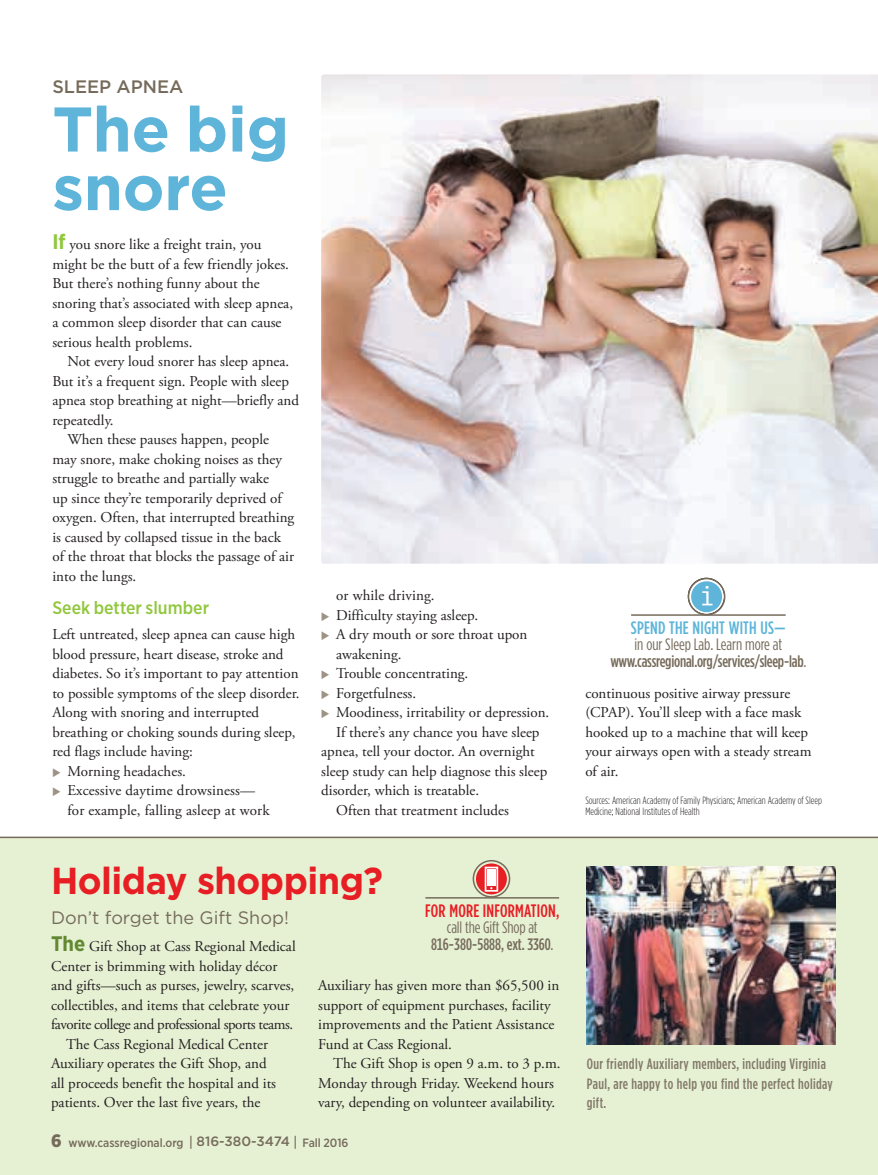
<style>
.page{position:relative;width:878px;height:1175px;background:#fff}
.page>*{position:absolute;margin:0;border:0;box-sizing:border-box;transform-origin:0 0}
.t1{font:700 63px/58.5px "Gotham";letter-spacing:-.005em;color:#5eb5d9}
.t2{font:700 37.5px "Gotham";letter-spacing:-.015em;color:#e71e24;scale:.96 1}
.t3{font:18px "Gotham";color:#766b5b}
.t4{font:500 18px "Gotham Condensed";letter-spacing:.01em;color:#5eb5d9}
.t5{font:500 18px "Gotham Condensed";letter-spacing:.01em;color:#e71e24}
.t6{font:500 18px "Gotham Narrow";color:#92c73d}
.t7{font:500 18px "Gotham";color:#766b5b}
.t8{font:500 16.5px/16.5px "Gotham Condensed";letter-spacing:-.015em;color:#766b5b;text-align:center}
.t9{font:15px/19.5px "Adobe Garamond Pro";color:#231f20}
.t10{font:500 15px/19.5px "Gotham Condensed";letter-spacing:.025em;color:#837969}
.t11{font:15px "Adobe Garamond Pro";letter-spacing:-.03em;color:#231f20}
.t12{font:500 12px "Gotham Narrow";color:#766b5b}
.t13{font:300 10.5px/10.5px "Gotham Condensed";color:#231f20}
.s1{font-family:"Gotham Narrow";font-weight:700;font-size:21px;color:#92c73d}
.s2{font-family:"Gotham Narrow";font-weight:700;font-size:21px;color:#628831}
.s3{font-weight:400}
.s4{font-weight:900;font-size:18px}
.s5{font-family:"Meta OT";font-stretch:condensed;font-size:13.5px}
.s6{font-family:"Gotham";font-size:13.5px}
</style>
<div class="page">
<div style="left:0;top:837px;width:878px;height:337px;background:#e6f1d4"></div>
<img style="left:321px;top:74px;width:557px;height:489px">
<hr style="left:631px;top:614px;width:154px;height:2px;background:#766b5b">
<div style="left:687px;top:578px;width:38px;height:37px;border:2px solid #766b5b;border-radius:50%"></div>
<div style="left:691px;top:581px;width:31px;height:31px;background:#5eb5d9;border-radius:50%"></div>
<svg style="left:702px;top:586px;width:10px;height:19px"></svg>
<hr style="left:425px;top:897px;width:134px;height:1px;background:#766b5b">
<img style="left:586px;top:866px;width:249px;height:178px">
<div style="left:472px;top:860px;width:38px;height:37px;border:2px solid #766b5b;border-radius:50%"></div>
<svg style="left:476px;top:863px;width:31px;height:31px"></svg>
<div style="left:484px;top:866px;width:14px;height:25px;border:2px solid #fff"></div>
<svg style="left:485px;top:864px;width:12px;height:35px"></svg>
<hr style="left:0;top:836px;width:878px;height:2px;background:#766b5b">
<p class="t7" style="left:52px;top:75px;width:132px">SLEEP APNEA</p>
<h1 class="t1" style="left:52px;top:100px;width:238px">The big snore</h1>
<p class="t9" style="left:52px;top:235px;width:242px"><span class="s1">If</span> you snore like a freight train, you might be the butt of a few friendly jokes.<br>But there’s nothing funny about the snoring that’s associated with sleep apnea, a common sleep disorder that can cause serious health problems.</p>
<p class="t9" style="left:67px;top:352px;width:223px">Not every loud snorer has sleep apnea.</p>
<p class="t9" style="left:52px;top:372px;width:238px">But it’s a frequent sign. People with sleep</p>
<p class="t9" style="left:52px;top:391px;width:248px">apnea stop breathing at night—briefly and</p>
<p class="t9" style="left:52px;top:411px;width:63px">repeatedly.</p>
<p class="t9" style="left:67px;top:430px;width:203px">When these pauses happen, people</p>
<p class="t9" style="left:52px;top:450px;width:231px">may snore, make choking noises as they</p>
<p class="t9" style="left:52px;top:469px;width:218px">struggle to breathe and partially wake</p>
<p class="t9" style="left:52px;top:489px;width:231px">up since they’re temporarily deprived of</p>
<p class="t9" style="left:52px;top:508px;width:243px">oxygen. Often, that interrupted breathing</p>
<p class="t9" style="left:52px;top:528px;width:230px">is caused by collapsed tissue in the back</p>
<p class="t9" style="left:52px;top:547px;width:243px">of the throat that blocks the passage of air</p>
<p class="t9" style="left:52px;top:567px;width:85px">into the lungs.</p>
<p class="t6" style="left:52px;top:596px;width:158px">Seek better slumber</p>
<p class="t9" style="left:52px;top:625px;width:244px">Left untreated, sleep apnea can cause high</p>
<p class="t9" style="left:52px;top:645px;width:233px">blood pressure, heart disease, stroke and</p>
<p class="t9" style="left:52px;top:664px;width:248px">diabetes. So it’s important to pay attention</p>
<p class="t9" style="left:52px;top:684px;width:249px">to possible symptoms of the sleep disorder.</p>
<p class="t9" style="left:52px;top:703px;width:208px">Along with snoring and interrupted</p>
<p class="t9" style="left:52px;top:723px;width:245px">breathing or choking sounds during sleep,</p>
<p class="t9" style="left:52px;top:742px;width:142px">red flags include having:</p>
<p class="t9" style="left:67px;top:762px;width:120px">Morning headaches.</p>
<p class="t9" style="left:67px;top:781px;width:189px">Excessive daytime drowsiness—</p>
<p class="t9" style="left:67px;top:801px;width:204px">for example, falling asleep at work</p>
<p class="t9" style="left:336px;top:586px;width:100px">or while driving.</p>
<p class="t9" style="left:336px;top:606px;width:144px">Difficulty staying asleep.</p>
<p class="t9" style="left:336px;top:625px;width:193px">A dry mouth or sore throat upon</p>
<p class="t9" style="left:336px;top:645px;width:67px">awakening.</p>
<p class="t9" style="left:336px;top:664px;width:134px">Trouble concentrating.</p>
<p class="t9" style="left:336px;top:684px;width:82px">Forgetfulness.</p>
<p class="t9" style="left:336px;top:703px;width:214px">Moodiness, irritability or depression.</p>
<p class="t9" style="left:336px;top:723px;width:205px">If there’s any chance you have sleep</p>
<p class="t9" style="left:321px;top:742px;width:215px">apnea, tell your doctor. An overnight</p>
<p class="t9" style="left:321px;top:762px;width:228px">sleep study can help diagnose this sleep</p>
<p class="t9" style="left:321px;top:781px;width:159px">disorder, which is treatable.</p>
<p class="t9" style="left:336px;top:801px;width:174px">Often that treatment includes</p>
<h2 class="t2" style="left:51px;top:856px;width:347px">Holiday shopping?</h2>
<p class="t3" style="left:51px;top:906px;width:239px">Don’t forget the Gift Shop!</p>
<p class="t9" style="left:51px;top:937px;width:246px"><span class="s2">The</span> Gift Shop at Cass Regional Medical</p>
<p class="t9" style="left:51px;top:957px;width:228px">Center is brimming with holiday décor</p>
<p class="t9" style="left:51px;top:976px;width:245px">and gifts—such as purses, jewelry, scarves,</p>
<p class="t9" style="left:51px;top:996px;width:240px">collectibles, and items that celebrate your</p>
<p class="t11" style="left:51px;top:1015px;width:244px">favorite college and professional sports teams.</p>
<p class="t9" style="left:66px;top:1035px;width:203px">The Cass Regional Medical Center</p>
<p class="t9" style="left:51px;top:1054px;width:217px">Auxiliary operates the Gift Shop, and</p>
<p class="t9" style="left:51px;top:1074px;width:227px">all proceeds benefit the hospital and its</p>
<p class="t9" style="left:51px;top:1093px;width:211px">patients. Over the last five years, the</p>
<p class="t5" style="left:425px;top:899px;width:135px">FOR MORE INFORMATION,</p>
<p class="t8" style="left:431px;top:919px;width:124px"><span class="s3">call the Gift Shop at<br></span>816-380-5888, ext. 3360<span class="s3">.</span></p>
<p class="t9" style="left:318px;top:976px;width:243px">Auxiliary has given more than $65,500 in support of equipment purchases, facility improvements and the Patient Assistance Fund at Cass Regional.</p>
<p class="t9" style="left:318px;top:1054px;width:244px;text-indent:15px">The Gift Shop is open 9 a.m. to 3 p.m.<br>Monday through Friday. Weekend hours vary, depending on volunteer availability.</p>
<p class="t12" style="left:51px;top:1134px;width:299px"><span class="s4">6</span> www.cassregional.org <span class="s5">|</span> <span class="s6">816-380-3474</span> <span class="s5">|</span> Fall 2016</p>
<p class="t4" style="left:631px;top:617px;width:156px">SPEND THE NIGHT WITH US—</p>
<p class="t8" style="left:610px;top:636px;width:197px"><span class="s3">in our Sleep Lab. Learn more at </span>www.cassregional.org/services/sleep-lab<span class="s3">.</span></p>
<p class="t9" style="left:585px;top:684px;width:228px">continuous positive airway pressure (CPAP). You’ll sleep with a face mask hooked up to a machine that will keep your airways open with a steady stream of air.</p>
<p class="t13" style="left:585px;top:795px;width:238px">Sources: American Academy of Family Physicians; American Academy of Sleep<br>Medicine; National Institutes of Health</p>
<p class="t10" style="left:586px;top:1054px;width:247px">Our friendly Auxiliary members, including Virginia<br>Paul, are happy to help you find the perfect holiday gift.</p>
</div>
